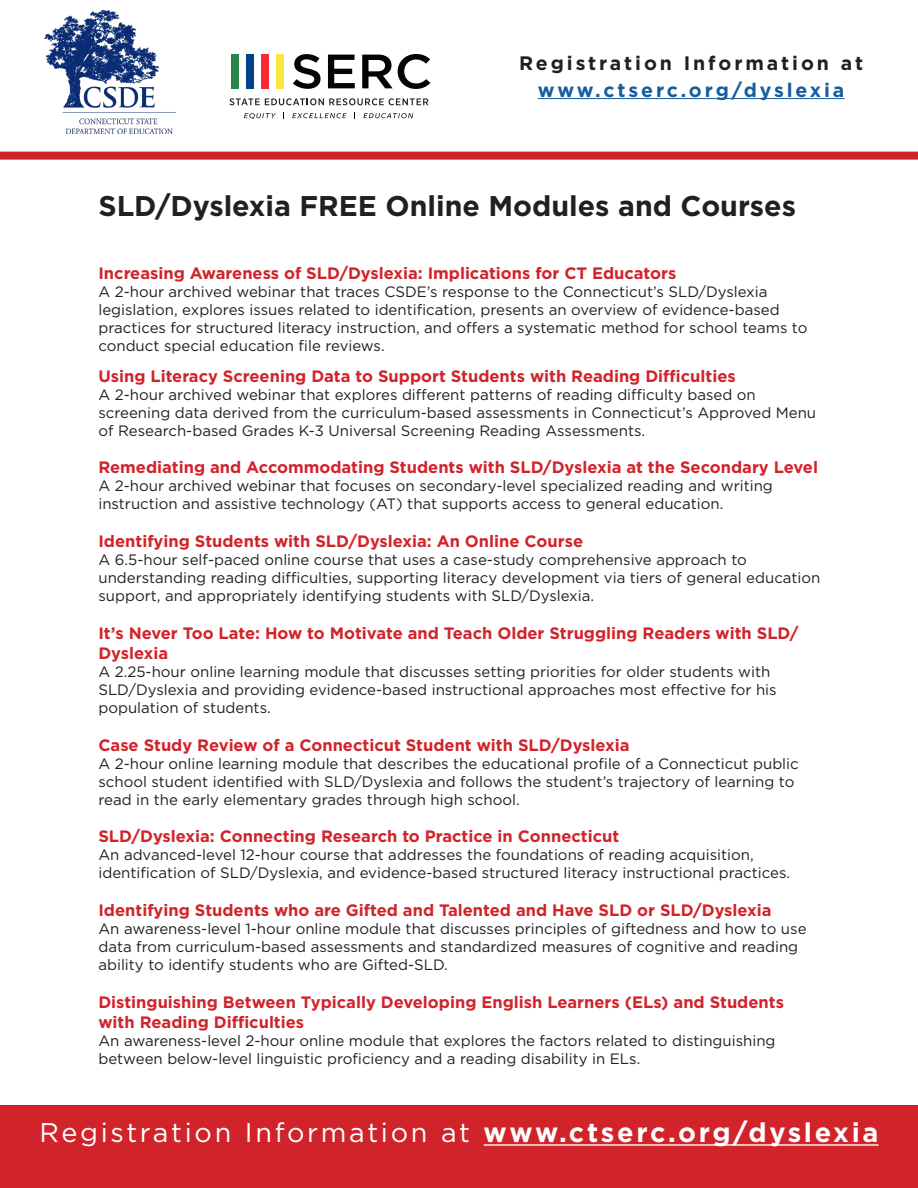
<style>
.page{position:relative;width:918px;height:1188px;background:#fff}
.page>*{position:absolute;margin:0;border:0;box-sizing:border-box;transform-origin:0 0}
.t1{font:700 28.5px "Gotham";color:#231f20}
.t2{font:27px "Gotham";letter-spacing:.1em;color:#fff}
.t3{font:700 19.5px "Gotham";letter-spacing:.15em;color:#231f20}
.t4{font:700 19.5px "Gotham";letter-spacing:.15em;color:#175d9e}
.t5{font:700 16.5px/19.8px "Gotham";color:#d1232a}
.t6{font:15px/18px "Gotham";color:#231f20}
.s1{font-weight:700}
</style>
<div class="page">
<hr style="left:538px;top:98px;width:307px;height:1px;background:#175d9e">
<svg style="left:0;top:152px;width:918px;height:8px;background:#d32d34"></svg>
<img style="left:44px;top:11px;width:132px;height:123px">
<div style="left:231px;top:54px;width:8px;height:34px;background:#2a854a"></div>
<div style="left:246px;top:54px;width:8px;height:34px;background:#004389"></div>
<div style="left:261px;top:54px;width:8px;height:34px;background:#f92634"></div>
<div style="left:276px;top:54px;width:8px;height:34px;background:#f9e73f"></div>
<svg style="left:293px;top:54px;width:28px;height:35px"></svg>
<svg style="left:328px;top:55px;width:27px;height:33px"></svg>
<svg style="left:362px;top:54px;width:68px;height:35px"></svg>
<svg style="left:230px;top:98px;width:198px;height:7px"></svg>
<svg style="left:244px;top:113px;width:32px;height:5px"></svg>
<svg style="left:292px;top:113px;width:55px;height:5px"></svg>
<svg style="left:363px;top:113px;width:50px;height:5px"></svg>
<div style="left:0;top:1106px;width:918px;height:82px;background:#d1232a"></div>
<hr style="left:484px;top:1144px;width:395px;height:2px;background:#fff">
<p class="t3" style="left:519px;top:50px;width:346px">Registration Information at</p>
<p class="t4" style="left:538px;top:77px;width:308px">www.ctserc.org/dyslexia</p>
<p class="t1" style="left:98px;top:187px;width:699px">SLD/Dyslexia FREE Online Modules and Courses</p>
<p class="t5" style="left:98px;top:263px;width:579px">Increasing Awareness of SLD/Dyslexia: Implications for CT Educators</p>
<p class="t6" style="left:98px;top:282px;width:711px">A 2-hour archived webinar that traces CSDE’s response to the Connecticut’s SLD/Dyslexia legislation, explores issues related to identification, presents an overview of evidence-based practices for structured literacy instruction, and offers a systematic method for school teams to conduct special education file reviews.</p>
<p class="t5" style="left:98px;top:366px;width:639px">Using Literacy Screening Data to Support Students with Reading Difficulties</p>
<p class="t6" style="left:98px;top:385px;width:719px">A 2-hour archived webinar that explores different patterns of reading difficulty based on screening data derived from the curriculum-based assessments in Connecticut’s Approved Menu of Research-based Grades K-3 Universal Screening Reading Assessments.</p>
<p class="t5" style="left:98px;top:458px;width:721px">Remediating and Accommodating Students with SLD/Dyslexia at the Secondary Level</p>
<p class="t6" style="left:98px;top:477px;width:676px">A 2-hour archived webinar that focuses on secondary-level specialized reading and writing instruction and assistive technology (AT) that supports access to general education.</p>
<p class="t5" style="left:98px;top:531px;width:486px">Identifying Students with SLD/Dyslexia: An Online Course</p>
<p class="t6" style="left:98px;top:551px;width:724px">A 6.5-hour self-paced online course that uses a case-study comprehensive approach to understanding reading difficulties, supporting literacy development via tiers of general education support, and appropriately identifying students with SLD/Dyslexia.</p>
<p class="t5" style="left:98px;top:623px;width:702px">It’s Never Too Late: How to Motivate and Teach Older Struggling Readers with SLD/<br>Dyslexia</p>
<p class="t6" style="left:98px;top:662px;width:680px">A 2.25-hour online learning module that discusses setting priorities for older students with<br>SLD/Dyslexia and providing evidence-based instructional approaches most effective for his population of students.</p>
<p class="t5" style="left:98px;top:735px;width:533px">Case Study Review of a Connecticut Student with SLD/Dyslexia</p>
<p class="t6" style="left:98px;top:754px;width:702px">A 2-hour online learning module that describes the educational profile of a Connecticut public school student identified with SLD/Dyslexia and follows the student’s trajectory of learning to read in the early elementary grades through high school.</p>
<p class="t5" style="left:98px;top:827px;width:522px">SLD/Dyslexia: Connecting Research to Practice in Connecticut</p>
<p class="t6" style="left:98px;top:846px;width:693px">An advanced-level 12-hour course that addresses the foundations of reading acquisition, identification of SLD/Dyslexia, and evidence-based structured literacy instructional practices.</p>
<p class="t5" style="left:98px;top:900px;width:675px">Identifying Students who are Gifted and Talented and Have SLD or SLD/Dyslexia</p>
<p class="t6" style="left:98px;top:920px;width:710px">An awareness-level 1-hour online module that discusses principles of giftedness and how to use data from curriculum-based assessments and standardized measures of cognitive and reading ability to identify students who are Gifted-SLD.</p>
<p class="t5" style="left:98px;top:992px;width:687px">Distinguishing Between Typically Developing English Learners (ELs) and Students with Reading Difficulties</p>
<p class="t6" style="left:98px;top:1031px;width:679px">An awareness-level 2-hour online module that explores the factors related to distinguishing between below-level linguistic proficiency and a reading disability in ELs.</p>
<p class="t2" style="left:39px;top:1115px;width:841px">Registration Information at <span class="s1">www.ctserc.org/dyslexia</span></p>
</div>
